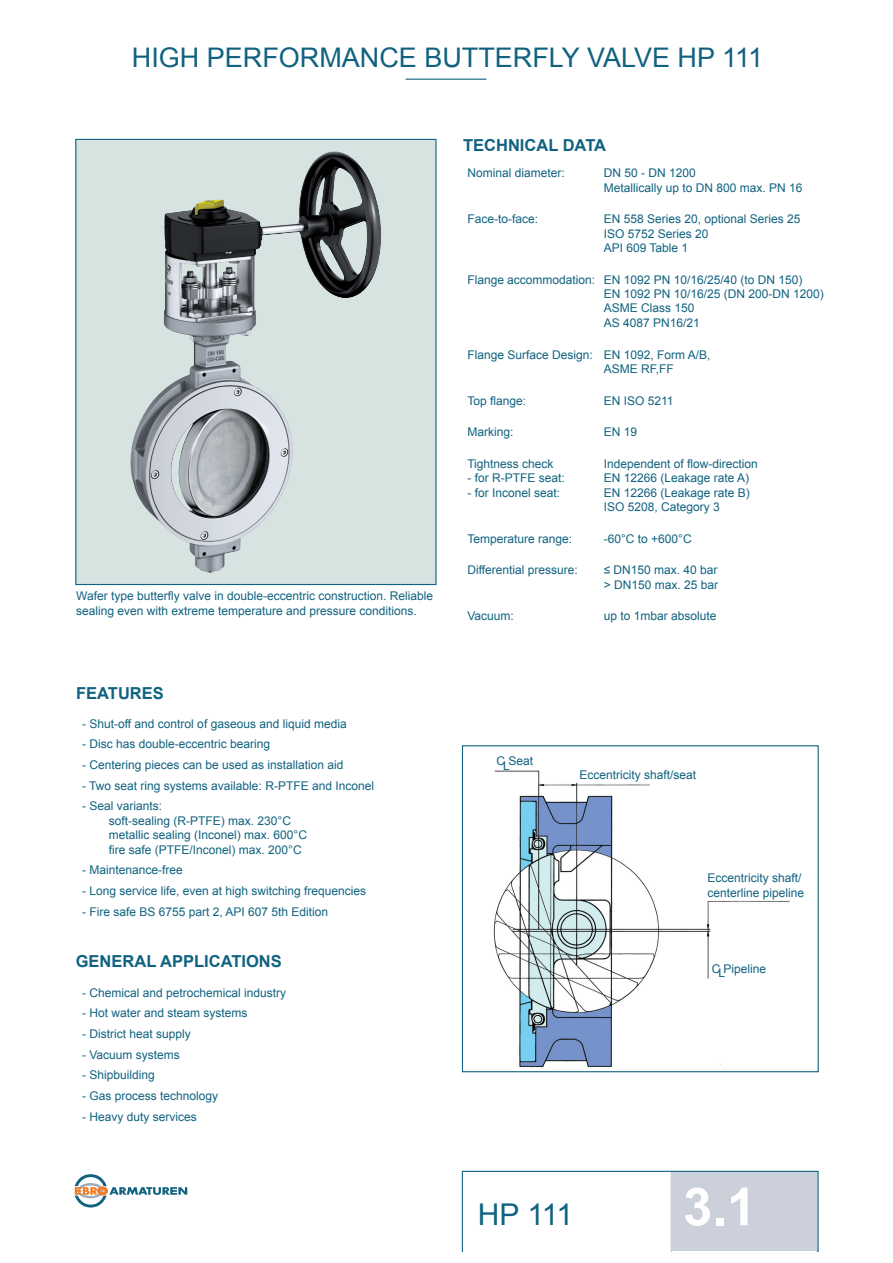
<style>
.page{position:relative;width:893px;height:1263px;background:#fff}
.page>*{position:absolute;margin:0;border:0;box-sizing:border-box;transform-origin:0 0}
.t1{font:700 52.5px "Arial";color:#fff}
.t2{font:30px "Arial";color:#106280}
.t3{font:27px "Arial";color:#106280}
.t4{font:700 16.5px "Arial";color:#106280}
.t5{font:12px/14.4px "Arial";color:#106280}
</style>
<div class="page">
<hr style="left:406px;top:79px;width:80px;height:1px;background:#106280">
<svg style="left:75px;top:1174px;width:112px;height:33px"></svg>
<div style="left:76px;top:139px;width:360px;height:445px;background:#d6e3e0"></div>
<img style="left:130px;top:152px;width:200px;height:421px">
<img style="left:493px;top:770px;width:297px;height:299px">
<div style="left:462px;top:745px;width:357px;height:327px;border:1px solid #106280"></div>
<svg style="left:462px;top:1171px;width:357px;height:80px"></svg>
<p class="t3" style="left:132px;top:40px;width:633px">HIGH PERFORMANCE BUTTERFLY VALVE HP 111</p>
<p class="t4" style="left:463px;top:134px;width:144px">TECHNICAL DATA</p>
<p class="t5" style="left:76px;top:589px;width:359px">Wafer type butterfly valve in double-eccentric construction. Reliable sealing even with extreme temperature and pressure conditions.</p>
<p class="t4" style="left:76px;top:682px;width:89px">FEATURES</p>
<p class="t5" style="left:82px;top:716px;width:266px">- Shut-off and control of gaseous and liquid media</p>
<p class="t5" style="left:82px;top:737px;width:190px">- Disc has double-eccentric bearing</p>
<p class="t5" style="left:82px;top:758px;width:263px">- Centering pieces can be used as installation aid</p>
<p class="t5" style="left:82px;top:778px;width:293px">- Two seat ring systems available: R-PTFE and Inconel</p>
<p class="t5" style="left:109px;top:799px;width:200px;text-indent:-27px">- Seal variants:<br>soft-sealing (R-PTFE) max. 230°C metallic sealing (Inconel) max. 600°C fire safe (PTFE/Inconel) max. 200°C</p>
<p class="t5" style="left:82px;top:863px;width:102px">- Maintenance-free</p>
<p class="t5" style="left:82px;top:884px;width:286px">- Long service life, even at high switching frequencies</p>
<p class="t5" style="left:82px;top:904px;width:248px">- Fire safe BS 6755 part 2, API 607 5th Edition</p>
<p class="t4" style="left:76px;top:950px;width:207px">GENERAL APPLICATIONS</p>
<p class="t5" style="left:82px;top:985px;width:206px">- Chemical and petrochemical industry</p>
<p class="t5" style="left:82px;top:1006px;width:167px">- Hot water and steam systems</p>
<p class="t5" style="left:82px;top:1027px;width:110px">- District heat supply</p>
<p class="t5" style="left:82px;top:1047px;width:99px">- Vacuum systems</p>
<p class="t5" style="left:82px;top:1068px;width:74px">- Shipbuilding</p>
<p class="t5" style="left:82px;top:1089px;width:138px">- Gas process technology</p>
<p class="t5" style="left:82px;top:1110px;width:116px">- Heavy duty services</p>
<p class="t5" style="left:467px;top:166px;width:99px">Nominal diameter:</p>
<p class="t5" style="left:604px;top:166px;width:200px">DN 50 - DN 1200<br>Metallically up to DN 800 max. PN 16</p>
<p class="t5" style="left:467px;top:212px;width:72px">Face-to-face:</p>
<p class="t5" style="left:604px;top:212px;width:198px">EN 558 Series 20, optional Series 25<br>ISO 5752 Series 20<br>API 609 Table 1</p>
<p class="t5" style="left:604px;top:272px;width:222px;text-indent:-136px">Flange accommodation: EN 1092 PN 10/16/25/40 (to DN 150)<br>EN 1092 PN 10/16/25 (DN 200-DN 1200)<br>ASME Class 150<br>AS 4087 PN16/21</p>
<p class="t5" style="left:604px;top:347px;width:108px;text-indent:-136px">Flange Surface Design: EN 1092, Form A/B,<br>ASME RF,FF</p>
<p class="t5" style="left:467px;top:393px;width:60px">Top flange:</p>
<p class="t5" style="left:604px;top:393px;width:71px">EN ISO 5211</p>
<p class="t5" style="left:467px;top:425px;width:48px">Marking:</p>
<p class="t5" style="left:604px;top:425px;width:35px">EN 19</p>
<p class="t5" style="left:467px;top:457px;width:88px">Tightness check</p>
<p class="t5" style="left:467px;top:471px;width:99px">- for R-PTFE seat:</p>
<p class="t5" style="left:467px;top:485px;width:94px">- for Inconel seat:</p>
<p class="t5" style="left:604px;top:457px;width:156px">Independent of flow-direction<br>EN 12266 (Leakage rate A)<br>EN 12266 (Leakage rate B)<br>ISO 5208, Category 3</p>
<p class="t5" style="left:467px;top:531px;width:106px">Temperature range:</p>
<p class="t5" style="left:604px;top:531px;width:89px">-60°C to +600°C</p>
<p class="t5" style="left:467px;top:563px;width:112px">Differential pressure:</p>
<p class="t5" style="left:604px;top:563px;width:116px">≤ DN150 max. 40 bar &gt; DN150 max. 25 bar</p>
<p class="t5" style="left:467px;top:609px;width:48px">Vacuum:</p>
<p class="t5" style="left:604px;top:609px;width:114px">up to 1mbar absolute</p>
<p class="t5" style="left:497px;top:754px;width:38px">C Seat</p>
<p class="t5" style="left:503px;top:758px;width:8px">L</p>
<p class="t5" style="left:579px;top:767px;width:118px">Eccentricity shaft/seat</p>
<p class="t5" style="left:708px;top:871px;width:98px">Eccentricity shaft/ centerline pipeline</p>
<p class="t5" style="left:712px;top:961px;width:56px">C Pipeline</p>
<p class="t5" style="left:718px;top:966px;width:8px">L</p>
<p class="t2" style="left:478px;top:1195px;width:97px">HP 111</p>
<p class="t1" style="left:683px;top:1172px;width:74px">3.1</p>
</div>
